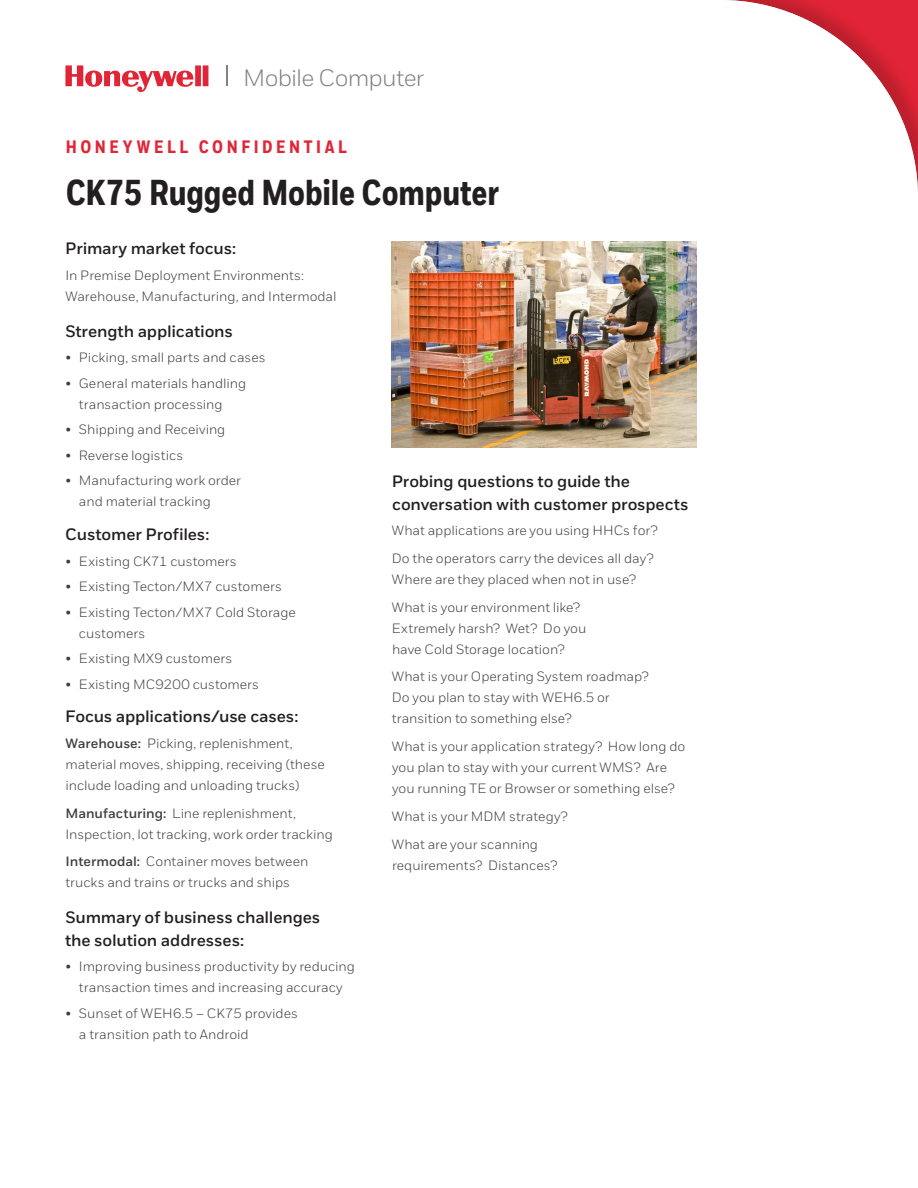
<style>
.page{position:relative;width:918px;height:1188px;background:#fff}
.page>*{position:absolute;margin:0;border:0;box-sizing:border-box;transform-origin:0 0}
.Datasheet__Title_1{font:800 36px "Honeywell Cond";letter-spacing:-.005em;color:#231f20}
.Logotype_-_80{font:23.7px "Honeywell Sans";letter-spacing:-.035em;color:#808285}
.confidential{font:800 18px "Honeywell Cond";letter-spacing:.2em;color:#e22536}
.Heading_2__11_15{font:700 16.5px/22.5px "Honeywell Sans";letter-spacing:-.01em;color:#231f20}
.Body__less_space{font:13.5px/21px "Honeywell Sans";color:#3e3e3f}
.s1{font-weight:700}
</style>
<div class="page">
<svg style="left:65px;top:65px;width:143px;height:27px"></svg>
<hr style="left:226px;top:65px;width:2px;height:21px;background:#808285">
<img style="left:392px;top:242px;width:304px;height:205px">
<p class="Logotype_-_80" style="left:243px;top:64px;width:183px">Mobile Computer</p>
<p class="confidential" style="left:66px;top:135px;width:283px">HONEYWELL CONFIDENTIAL</p>
<p class="Datasheet__Title_1" style="left:66px;top:171px;width:435px">CK75 Rugged Mobile Computer</p>
<p class="Heading_2__11_15" style="left:65px;top:238px;width:172px">Primary market focus:</p>
<p class="Body__less_space" style="left:65px;top:265px;width:273px">In Premise Deployment Environments:<br>Warehouse, Manufacturing, and Intermodal</p>
<p class="Heading_2__11_15" style="left:65px;top:320px;width:169px">Strength applications</p>
<p class="Body__less_space" style="left:65px;top:347px;width:202px">• Picking, small parts and cases</p>
<p class="Body__less_space" style="left:79px;top:373px;width:169px;text-indent:-14px">• General materials handling transaction processing</p>
<p class="Body__less_space" style="left:65px;top:419px;width:162px">• Shipping and Receiving</p>
<p class="Body__less_space" style="left:65px;top:445px;width:119px">• Reverse logistics</p>
<p class="Body__less_space" style="left:79px;top:470px;width:163px;text-indent:-14px">• Manufacturing work order and material tracking</p>
<p class="Heading_2__11_15" style="left:65px;top:524px;width:146px">Customer Profiles:</p>
<p class="Body__less_space" style="left:65px;top:551px;width:173px">• Existing CK71 customers</p>
<p class="Body__less_space" style="left:65px;top:576px;width:218px">• Existing Tecton/MX7 customers</p>
<p class="Body__less_space" style="left:79px;top:602px;width:219px;text-indent:-14px">• Existing Tecton/MX7 Cold Storage customers</p>
<p class="Body__less_space" style="left:65px;top:648px;width:168px">• Existing MX9 customers</p>
<p class="Body__less_space" style="left:65px;top:674px;width:195px">• Existing MC9200 customers</p>
<p class="Heading_2__11_15" style="left:65px;top:706px;width:235px">Focus applications/use cases:</p>
<p class="Body__less_space" style="left:65px;top:733px;width:261px"><span class="s1">Warehouse:</span> Picking, replenishment, material moves, shipping, receiving (these include loading and unloading trucks)</p>
<p class="Body__less_space" style="left:65px;top:803px;width:269px"><span class="s1">Manufacturing:</span> Line replenishment,<br>Inspection, lot tracking, work order tracking</p>
<p class="Body__less_space" style="left:65px;top:851px;width:245px"><span class="s1">Intermodal:</span> Container moves between trucks and trains or trucks and ships</p>
<p class="Heading_2__11_15" style="left:65px;top:907px;width:257px">Summary of business challenges the solution addresses:</p>
<p class="Body__less_space" style="left:65px;top:956px;width:291px;text-align:center">• Improving business productivity by reducing transaction times and increasing accuracy</p>
<p class="Body__less_space" style="left:79px;top:1003px;width:221px;text-indent:-14px">• Sunset of WEH6.5 – CK75 provides a transition path to Android</p>
<p class="Heading_2__11_15" style="left:392px;top:470px;width:298px">Probing questions to guide the conversation with customer prospects</p>
<p class="Body__less_space" style="left:392px;top:520px;width:267px">What applications are you using HHCs for?</p>
<p class="Body__less_space" style="left:392px;top:548px;width:263px">Do the operators carry the devices all day?<br>Where are they placed when not in use?</p>
<p class="Body__less_space" style="left:392px;top:596px;width:196px">What is your environment like?<br>Extremely harsh? Wet? Do you have Cold Storage location?</p>
<p class="Body__less_space" style="left:392px;top:666px;width:258px">What is your Operating System roadmap?<br>Do you plan to stay with WEH6.5 or transition to something else?</p>
<p class="Body__less_space" style="left:392px;top:736px;width:295px">What is your application strategy? How long do you plan to stay with your current WMS? Are you running TE or Browser or something else?</p>
<p class="Body__less_space" style="left:392px;top:806px;width:177px">What is your MDM strategy?</p>
<p class="Body__less_space" style="left:392px;top:833px;width:167px">What are your scanning requirements? Distances?</p>
</div>
